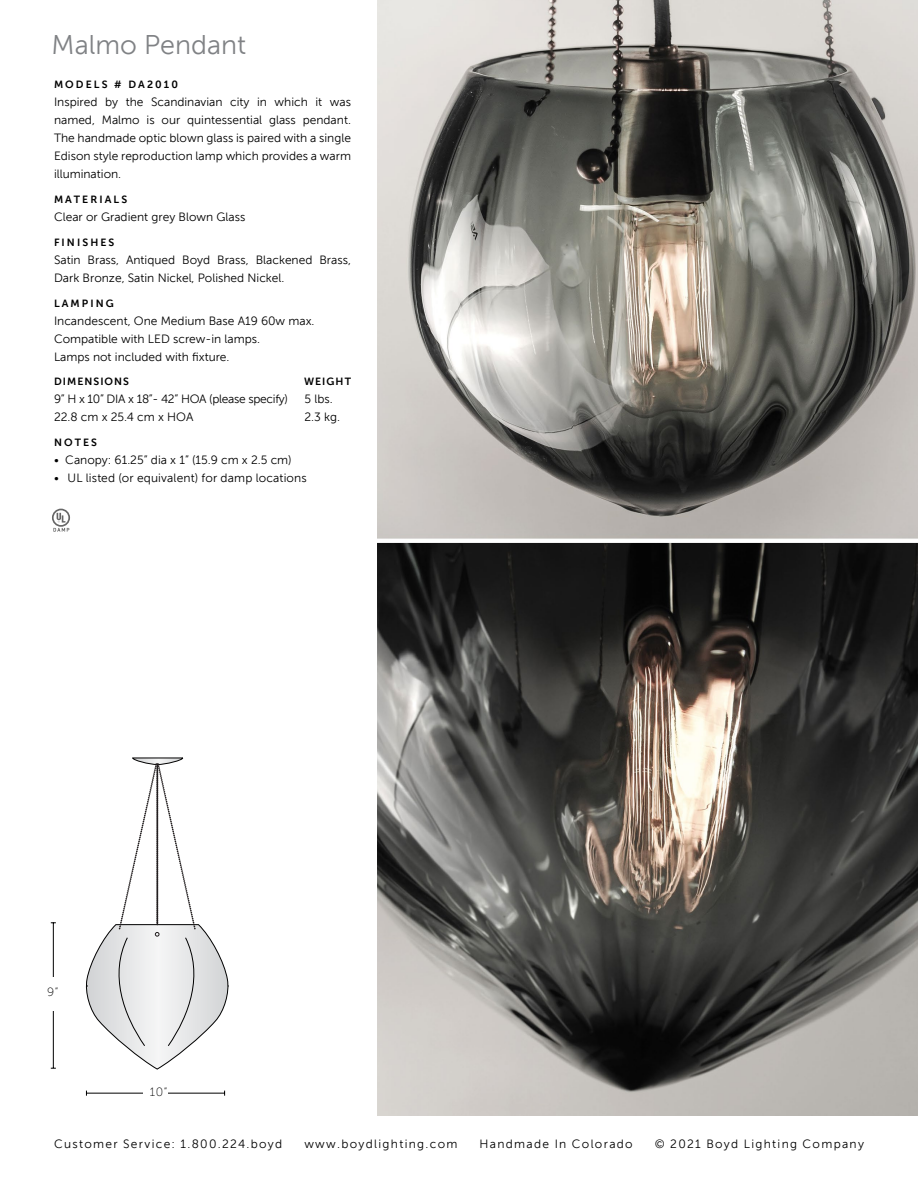
<style>
.page{position:relative;width:918px;height:1188px;background:#fff}
.page>*{position:absolute;margin:0;border:0;box-sizing:border-box;transform-origin:0 0}
.Fixture_Title_Back{font:27px "Museo Sans 300";color:#808285}
.Description_Text{font:12px/18px "Museo Sans 300";color:#000;text-align:justify}
.Regular_8_Point_Copy{font:12px "Museo Sans 300";letter-spacing:.11em;color:#000}
.Description_Text-2{font:12px "Museo Sans 300";letter-spacing:-.025em;color:#000}
.t1{font:12px "Museo Sans 100";color:#000}
.Description_subheads{font:10.5px "Museo Sans 700";letter-spacing:.2em;color:#000}
.Description_subheads-2{font:10.5px "Museo Sans 700";letter-spacing:.1em;color:#000}
</style>
<div class="page">
<hr style="left:87px;top:1093px;width:138px;height:1px;background:#000">
<div style="left:144px;top:1084px;width:24px;height:25px;background:#fff"></div>
<hr style="left:53px;top:923px;width:1px;height:145px;background:#000">
<div style="left:42px;top:977px;width:24px;height:33px;background:#fff"></div>
<svg style="left:85px;top:758px;width:144px;height:312px"></svg>
<img style="left:378px;top:0;width:540px;height:1115px">
<svg style="left:52px;top:509px;width:18px;height:23px"></svg>
<p class="Fixture_Title_Back" style="left:52px;top:30px;width:196px">Malmo Pendant</p>
<p class="Description_subheads" style="left:54px;top:79px;width:126px">MODELS # DA2010</p>
<p class="Description_Text" style="left:54px;top:93px;width:299px">Inspired by the Scandinavian city in which it was named, Malmo is our quintessential glass pendant.<br>The handmade optic blown glass is paired with a single Edison style reproduction lamp which provides a warm illumination.</p>
<p class="Description_subheads" style="left:54px;top:194px;width:75px">MATERIALS</p>
<p class="Description_Text" style="left:54px;top:208px;width:193px">Clear or Gradient grey Blown Glass</p>
<p class="Description_subheads" style="left:54px;top:237px;width:62px">FINISHES</p>
<p class="Description_Text" style="left:54px;top:251px;width:299px">Satin Brass, Antiqued Boyd Brass, Blackened Brass,<br>Dark Bronze, Satin Nickel, Polished Nickel.</p>
<p class="Description_subheads" style="left:54px;top:297px;width:61px">LAMPING</p>
<p class="Description_Text" style="left:54px;top:312px;width:262px">Incandescent, One Medium Base A19 60w max.</p>
<p class="Description_Text" style="left:54px;top:330px;width:208px">Compatible with LED screw-in lamps.</p>
<p class="Description_Text" style="left:54px;top:348px;width:177px">Lamps not included with fixture.</p>
<p class="Description_subheads-2" style="left:54px;top:376px;width:77px">DIMENSIONS</p>
<p class="Description_subheads" style="left:304px;top:376px;width:48px">WEIGHT</p>
<p class="Description_Text-2" style="left:54px;top:393px;width:236px">9” H x 10” DIA x 18”- 42” HOA (please specify)</p>
<p class="Description_Text" style="left:304px;top:390px;width:30px">5 lbs.</p>
<p class="Description_Text" style="left:54px;top:408px;width:141px">22.8 cm x 25.4 cm x HOA</p>
<p class="Description_Text" style="left:304px;top:408px;width:37px">2.3 kg.</p>
<p class="Description_subheads" style="left:54px;top:437px;width:45px">NOTES</p>
<p class="Description_Text" style="left:54px;top:451px;width:239px">• Canopy: 61.25” dia x 1” (15.9 cm x 2.5 cm)</p>
<p class="Description_Text" style="left:54px;top:469px;width:254px">• UL listed (or equivalent) for damp locations</p>
<p class="t1" style="left:47px;top:986px;width:13px">9”</p>
<p class="t1" style="left:150px;top:1086px;width:19px">10”</p>
<p class="Regular_8_Point_Copy" style="left:54px;top:1137px;width:230px">Customer Service: 1.800.224.boyd</p>
<p class="Regular_8_Point_Copy" style="left:304px;top:1137px;width:155px">www.boydlighting.com</p>
<p class="Regular_8_Point_Copy" style="left:480px;top:1137px;width:155px">Handmade In Colorado</p>
<p class="Regular_8_Point_Copy" style="left:655px;top:1137px;width:211px">© 2021 Boyd Lighting Company</p>
</div>
